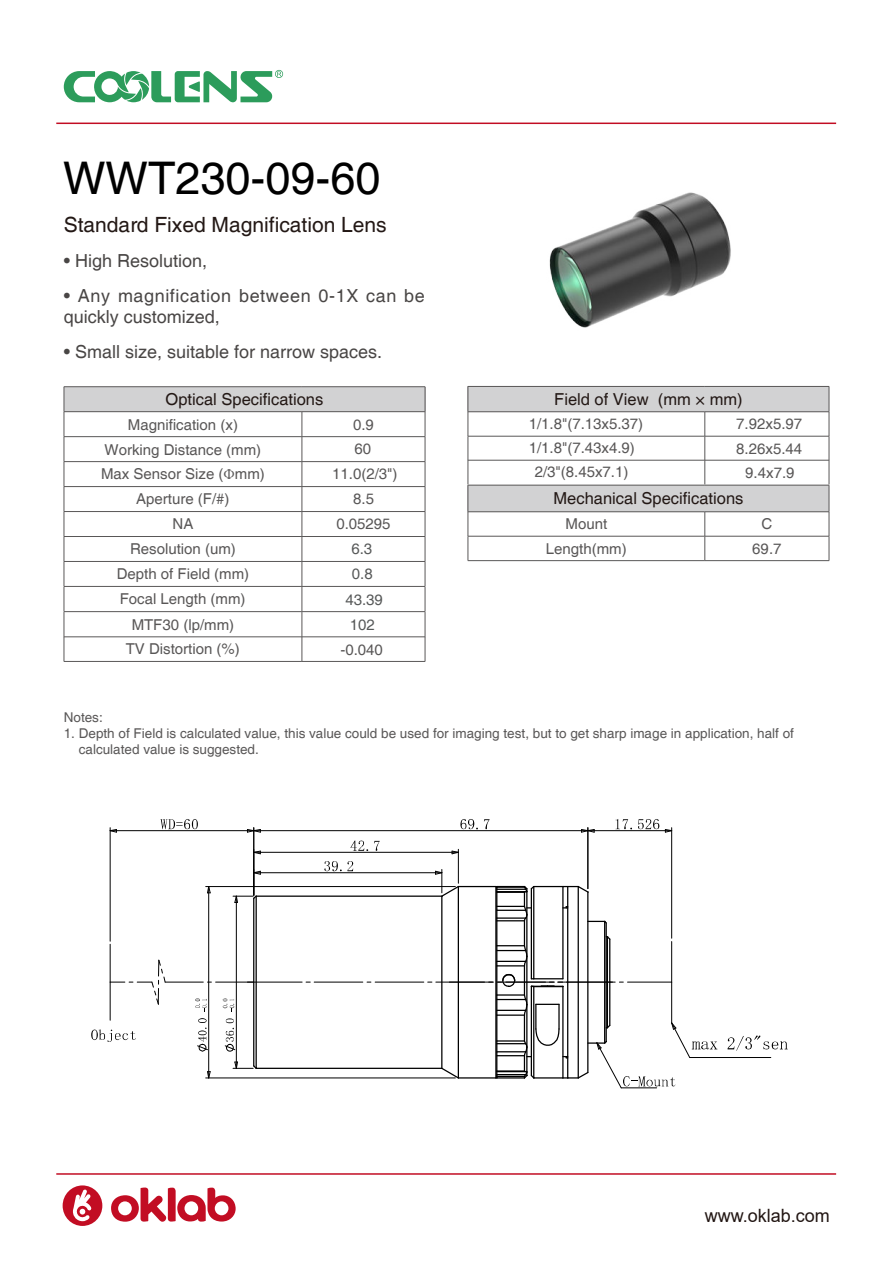
<style>
.page{position:relative;width:893px;height:1263px;background:#fff}
.page>*{position:absolute;margin:0;border:0;box-sizing:border-box;transform-origin:0 0}
.t1{font:45px "Helvetica";color:#000}
.t2{font:21px "Helvetica";color:#231815}
.t3{font:18.3px "Arial";color:#211512}
.t4{font:18px/34.3px "Helvetica";color:#494645}
.t5{font:18px/34.3px "Helvetica";letter-spacing:.035em;color:#494645}
.t6{font:16.5px "Helvetica";color:#231815}
.t7{font:15px/24.9px "Helvetica";color:#595757;text-align:center}
.t8{font:15px/25.5px "Helvetica";color:#575959;text-align:center}
.t9{font:13.5px/16.2px "Helvetica";color:#595757}
.s1{font-family:"Minion Pro"}
</style>
<div class="page">
<div style="left:64px;top:387px;width:361px;height:25px;background:#d2d2d3"></div>
<hr style="left:64px;top:386px;width:238px;height:1px;background:#595757">
<hr style="left:302px;top:386px;width:123px;height:1px;background:#595757">
<hr style="left:64px;top:411px;width:238px;height:1px;background:#595757">
<hr style="left:302px;top:411px;width:123px;height:1px;background:#595757">
<hr style="left:64px;top:436px;width:238px;height:1px;background:#595757">
<hr style="left:302px;top:436px;width:123px;height:1px;background:#595757">
<hr style="left:64px;top:461px;width:238px;height:1px;background:#595757">
<hr style="left:302px;top:461px;width:123px;height:1px;background:#595757">
<hr style="left:64px;top:486px;width:238px;height:1px;background:#595757">
<hr style="left:302px;top:486px;width:123px;height:1px;background:#595757">
<hr style="left:64px;top:511px;width:238px;height:1px;background:#595757">
<hr style="left:302px;top:511px;width:123px;height:1px;background:#595757">
<hr style="left:64px;top:536px;width:238px;height:1px;background:#595757">
<hr style="left:302px;top:536px;width:123px;height:1px;background:#595757">
<hr style="left:64px;top:561px;width:238px;height:1px;background:#595757">
<hr style="left:302px;top:561px;width:123px;height:1px;background:#595757">
<hr style="left:64px;top:586px;width:238px;height:1px;background:#595757">
<hr style="left:302px;top:586px;width:123px;height:1px;background:#595757">
<hr style="left:64px;top:611px;width:238px;height:1px;background:#595757">
<hr style="left:302px;top:611px;width:123px;height:1px;background:#595757">
<hr style="left:64px;top:637px;width:238px;height:1px;background:#595757">
<hr style="left:302px;top:637px;width:123px;height:1px;background:#595757">
<svg style="left:64px;top:387px;width:1px;height:274px"></svg>
<svg style="left:302px;top:412px;width:1px;height:249px"></svg>
<svg style="left:425px;top:387px;width:1px;height:274px"></svg>
<hr style="left:64px;top:661px;width:238px;height:1px;background:#595757">
<hr style="left:302px;top:661px;width:123px;height:1px;background:#595757">
<svg style="left:64px;top:70px;width:220px;height:32px"></svg>
<svg style="left:111px;top:1187px;width:125px;height:35px"></svg>
<div style="left:63px;top:1185px;width:39px;height:41px;background:#c20d23;border-radius:50%"></div>
<svg style="left:72px;top:1189px;width:20px;height:32px"></svg>
<hr style="left:56px;top:1173px;width:780px;height:2px;background:#c20d23">
<hr style="left:56px;top:123px;width:780px;height:1px;background:#c20d23">
<div style="left:468px;top:486px;width:361px;height:26px;background:#d2d2d3"></div>
<div style="left:468px;top:386px;width:361px;height:26px;background:#d2d2d3"></div>
<hr style="left:468px;top:386px;width:237px;height:1px;background:#595757">
<hr style="left:705px;top:386px;width:124px;height:1px;background:#595757">
<hr style="left:468px;top:411px;width:237px;height:1px;background:#595757">
<hr style="left:705px;top:411px;width:124px;height:1px;background:#595757">
<hr style="left:468px;top:436px;width:237px;height:1px;background:#595757">
<hr style="left:705px;top:436px;width:124px;height:1px;background:#595757">
<hr style="left:468px;top:485px;width:237px;height:1px;background:#595757">
<hr style="left:705px;top:485px;width:124px;height:1px;background:#595757">
<hr style="left:468px;top:511px;width:237px;height:1px;background:#595757">
<hr style="left:705px;top:511px;width:124px;height:1px;background:#595757">
<hr style="left:468px;top:536px;width:237px;height:1px;background:#595757">
<hr style="left:705px;top:536px;width:124px;height:1px;background:#595757">
<svg style="left:705px;top:512px;width:1px;height:48px"></svg>
<hr style="left:468px;top:560px;width:237px;height:1px;background:#595757">
<hr style="left:705px;top:560px;width:124px;height:1px;background:#595757">
<hr style="left:468px;top:460px;width:237px;height:1px;background:#595757">
<hr style="left:705px;top:460px;width:124px;height:1px;background:#595757">
<svg style="left:468px;top:387px;width:1px;height:173px"></svg>
<svg style="left:705px;top:412px;width:1px;height:72px"></svg>
<svg style="left:829px;top:387px;width:1px;height:173px"></svg>
<hr style="left:458px;top:1077px;width:38px;height:1px;background:#000">
<hr style="left:458px;top:886px;width:38px;height:1px;background:#000">
<hr style="left:256px;top:1068px;width:186px;height:1px;background:#000">
<hr style="left:256px;top:895px;width:186px;height:2px;background:#000">
<hr style="left:216px;top:982px;width:38px;height:1px;background:#000">
<hr style="left:165px;top:982px;width:38px;height:1px;background:#000">
<svg style="left:111px;top:959px;width:55px;height:46px"></svg>
<hr style="left:449px;top:982px;width:44px;height:1px;background:#000">
<hr style="left:110px;top:944px;width:1px;height:38px;background:#000">
<hr style="left:110px;top:982px;width:1px;height:38px;background:#000">
<svg style="left:160px;top:819px;width:38px;height:10px"></svg>
<hr style="left:110px;top:828px;width:1px;height:113px;background:#000">
<hr style="left:110px;top:830px;width:144px;height:1px;background:#000">
<svg style="left:109px;top:828px;width:9px;height:5px"></svg>
<svg style="left:615px;top:819px;width:17px;height:10px"></svg>
<hr style="left:671px;top:828px;width:1px;height:110px;background:#000">
<hr style="left:588px;top:830px;width:84px;height:1px;background:#000">
<svg style="left:638px;top:819px;width:35px;height:14px"></svg>
<hr style="left:247px;top:982px;width:55px;height:1px;background:#000">
<hr style="left:314px;top:982px;width:49px;height:1px;background:#000">
<hr style="left:375px;top:982px;width:49px;height:1px;background:#000">
<svg style="left:91px;top:1029px;width:45px;height:13px"></svg>
<hr style="left:690px;top:1057px;width:81px;height:1px;background:#000">
<hr style="left:254px;top:852px;width:204px;height:1px;background:#000">
<svg style="left:350px;top:840px;width:18px;height:11px"></svg>
<svg style="left:374px;top:841px;width:6px;height:10px"></svg>
<svg style="left:254px;top:850px;width:7px;height:5px"></svg>
<svg style="left:451px;top:850px;width:7px;height:5px"></svg>
<hr style="left:458px;top:849px;width:1px;height:34px;background:#000">
<hr style="left:254px;top:872px;width:188px;height:1px;background:#000">
<svg style="left:428px;top:869px;width:32px;height:210px"></svg>
<svg style="left:324px;top:861px;width:29px;height:10px"></svg>
<svg style="left:206px;top:887px;width:5px;height:7px"></svg>
<svg style="left:206px;top:1070px;width:5px;height:9px"></svg>
<hr style="left:208px;top:886px;width:1px;height:192px;background:#000">
<hr style="left:206px;top:886px;width:249px;height:1px;background:#000">
<hr style="left:206px;top:1077px;width:249px;height:1px;background:#000">
<svg style="left:223px;top:869px;width:38px;height:200px"></svg>
<svg style="left:197px;top:1018px;width:12px;height:34px"></svg>
<svg style="left:195px;top:998px;width:12px;height:13px"></svg>
<svg style="left:460px;top:819px;width:18px;height:10px"></svg>
<svg style="left:484px;top:819px;width:6px;height:10px"></svg>
<hr style="left:253px;top:828px;width:1px;height:67px;background:#000">
<hr style="left:587px;top:828px;width:1px;height:61px;background:#000">
<hr style="left:254px;top:830px;width:334px;height:1px;background:#000">
<svg style="left:246px;top:828px;width:15px;height:5px"></svg>
<svg style="left:580px;top:828px;width:15px;height:5px"></svg>
<svg style="left:489px;top:885px;width:228px;height:204px"></svg>
<svg style="left:728px;top:1035px;width:60px;height:16px"></svg>
<img style="left:500px;top:122px;width:276px;height:206px">
<h1 class="t1" style="left:63px;top:161px;width:319px">WWT230-09-60</h1>
<h2 class="t2" style="left:64px;top:217px;width:324px">Standard Fixed Magnification Lens</h2>
<p class="t5" style="left:64px;top:245px;width:363px">ï High Resolution,<br>ï Any magnification between 0-1X can be</p>
<p class="t4" style="left:64px;top:301px;width:320px">quickly customized,<br>ï Small size, suitable for narrow spaces.</p>
<p class="t6" style="left:166px;top:393px;width:159px">Optical Specifications</p>
<p class="t7" style="left:128px;top:413px;width:112px">Magnification (x)</p>
<p class="t7" style="left:353px;top:413px;width:22px">0.9</p>
<p class="t7" style="left:101px;top:438px;width:165px">Working Distance (mm)<br>Max Sensor Size (<span class="s1">Φ</span>mm)<br>Aperture (F/#)</p>
<p class="t7" style="left:354px;top:438px;width:18px">60</p>
<p class="t7" style="left:332px;top:463px;width:67px">11.0(2/3")</p>
<p class="t7" style="left:353px;top:488px;width:22px">8.5</p>
<p class="t7" style="left:173px;top:513px;width:22px">NA</p>
<p class="t7" style="left:336px;top:513px;width:56px">0.05295</p>
<p class="t7" style="left:117px;top:538px;width:134px">Resolution (um)<br>Depth of Field (mm)</p>
<p class="t8" style="left:345px;top:537px;width:39px">6.3<br>0.8<br>43.39<br>102</p>
<p class="t7" style="left:340px;top:639px;width:44px">-0.040</p>
<p class="t7" style="left:120px;top:587px;width:127px;line-height:26px">Focal Length (mm)<br>MTF30 (lp/mm)</p>
<p class="t7" style="left:126px;top:637px;width:116px">TV Distortion (%)</p>
<p class="t6" style="left:554px;top:393px;width:190px">Field of View (mm mm)</p>
<p class="t7" style="left:529px;top:413px;width:116px">1/1.8"(7.13x5.37)</p>
<p class="t7" style="left:736px;top:413px;width:67px;line-height:24.5px;text-align:left">7.92x5.97<br>8.26x5.44</p>
<p class="t6" style="left:554px;top:492px;width:191px">Mechanical Specifications</p>
<p class="t7" style="left:565px;top:513px;width:43px">Mount</p>
<p class="t7" style="left:761px;top:513px;width:12px">C</p>
<p class="t7" style="left:546px;top:537px;width:82px">Length(mm)</p>
<p class="t7" style="left:752px;top:537px;width:31px">69.7</p>
<p class="t7" style="left:529px;top:437px;width:108px;line-height:24px">1/1.8"(7.43x4.9)<br>2/3"(8.45x7.1)</p>
<p class="t7" style="left:745px;top:461px;width:51px">9.4x7.9</p>
<p class="t9" style="left:64px;top:710px;width:41px">Notes:</p>
<p class="t9" style="left:79px;top:726px;width:717px;text-indent:-15px">1. Depth of Field is calculated value, this value could be used for imaging test, but to get sharp image in application, half of calculated value is suggested.</p>
<p class="t3" style="left:705px;top:1205px;width:127px">www.oklab.com</p>
</div>
